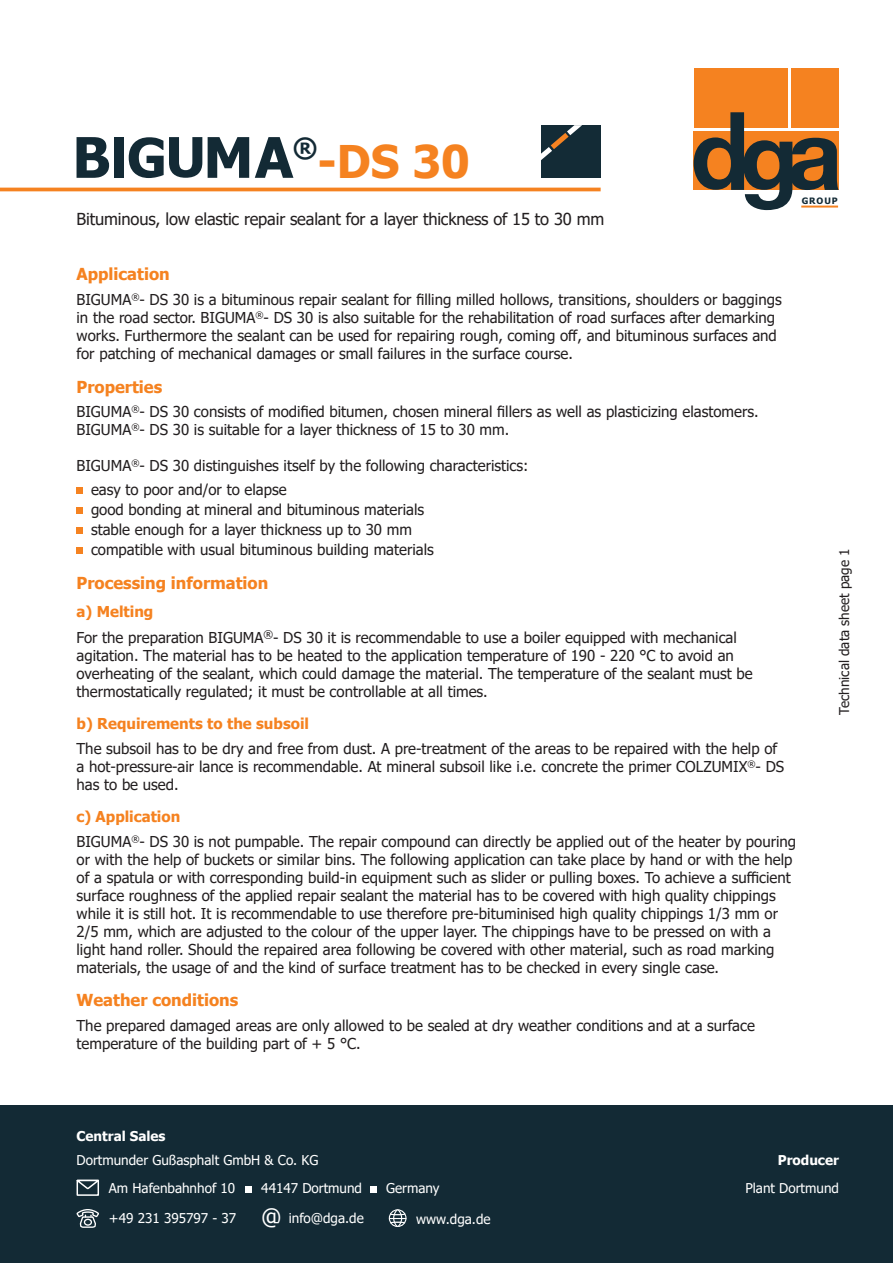
<style>
.page{position:relative;width:893px;height:1263px;background:#fff}
.page>*{position:absolute;margin:0;border:0;box-sizing:border-box;transform-origin:0 0}
.t1{font:700 45px "Tahoma";color:#f58220}
.t2{font:700 26.7px "Tahoma";color:#132a35}
.t3{font:16.5px "Tahoma";letter-spacing:-.01em;color:#231f20}
.t4{font:700 16.5px "Tahoma";color:#f58220}
.t5{font:15px/18px "Tahoma";color:#231f20}
.t6{font:700 15px "Tahoma";color:#f58220}
.t7{font:13.5px/28.2px "Tahoma";color:#fff}
.t8{font:13.5px "Tahoma";color:#231f20}
.t9{font:700 13.5px "Tahoma";color:#fff}
.t10{font:700 8.85px "Tahoma";letter-spacing:.1em;color:#132a35}
.s1{font-weight:700;color:#f58220}
.s2{font-size:22.5px}
</style>
<div class="page">
<hr style="left:0;top:188px;width:601px;height:3px;background:#f58220">
<div style="left:541px;top:125px;width:60px;height:52px;background:#132b36"></div>
<svg style="left:541px;top:125px;width:41px;height:35px"></svg>
<div style="left:77px;top:487px;width:6px;height:7px;background:#f58220"></div>
<div style="left:77px;top:507px;width:6px;height:7px;background:#f58220"></div>
<div style="left:77px;top:527px;width:6px;height:7px;background:#f58220"></div>
<div style="left:77px;top:547px;width:6px;height:7px;background:#f58220"></div>
<div style="left:694px;top:68px;width:93px;height:59px;background:#f58220"></div>
<div style="left:791px;top:68px;width:48px;height:59px;background:#f58220"></div>
<svg style="left:694px;top:112px;width:145px;height:98px"></svg>
<div style="left:114px;top:137px;width:9px;height:41px;background:#132a35"></div>
<svg style="left:77px;top:137px;width:32px;height:41px"></svg>
<svg style="left:129px;top:137px;width:73px;height:41px"></svg>
<svg style="left:208px;top:137px;width:41px;height:41px"></svg>
<svg style="left:255px;top:137px;width:38px;height:41px"></svg>
<div style="left:0;top:1106px;width:893px;height:157px;background:#132a35"></div>
<svg style="left:77px;top:1180px;width:22px;height:16px"></svg>
<div style="left:245px;top:1186px;width:6px;height:7px;background:#fff"></div>
<svg style="left:77px;top:1209px;width:22px;height:19px"></svg>
<div style="left:371px;top:1186px;width:6px;height:7px;background:#fff"></div>
<div style="left:389px;top:1209px;width:17px;height:18px;border:1px solid #fff;border-radius:50%"></div>
<div style="left:393px;top:1209px;width:9px;height:18px;border:1px solid #fff;border-radius:50%"></div>
<svg style="left:389px;top:1212px;width:17px;height:12px"></svg>
<h2 class="t2" style="left:293px;top:130px;width:26px">®</h2>
<h1 class="t1" style="left:317px;top:130px;width:154px">-DS 30</h1>
<p class="t3" style="left:77px;top:208px;width:529px">Bituminous, low elastic repair sealant for a layer thickness of 15 to 30 mm</p>
<p class="t4" style="left:77px;top:263px;width:95px">Application</p>
<p class="t5" style="left:77px;top:291px;width:707px">BIGUMA<sup>®</sup>- DS 30 is a bituminous repair sealant for filling milled hollows, transitions, shoulders or baggings in the road sector. BIGUMA<sup>®</sup>- DS 30 is also suitable for the rehabilitation of road surfaces after demarking works. Furthermore the sealant can be used for repairing rough, coming off, and bituminous surfaces and for patching of mechanical damages or small failures in the surface course.</p>
<p class="t4" style="left:77px;top:375px;width:87px">Properties</p>
<p class="t5" style="left:77px;top:403px;width:684px">BIGUMA<sup>®</sup>- DS 30 consists of modified bitumen, chosen mineral fillers as well as plasticizing elastomers.<br>BIGUMA<sup>®</sup>- DS 30 is suitable for a layer thickness of 15 to 30 mm.</p>
<p class="t5" style="left:91px;top:454px;width:439px;line-height:24.2px;text-indent:-14px">BIGUMA<sup>®</sup>- DS 30 distinguishes itself by the following characteristics: easy to poor and/or to elapse</p>
<p class="t5" style="left:91px;top:500px;width:344px;line-height:20px">good bonding at mineral and bituminous materials stable enough for a layer thickness up to 30 mm compatible with usual bituminous building materials</p>
<p class="t4" style="left:77px;top:571px;width:193px">Processing information</p>
<p class="t5" style="left:77px;top:600px;width:662px;line-height:25.3px"><span class="s1">a) Melting<br></span>For the preparation BIGUMA<sup>®</sup>- DS 30 it is recommendable to use a boiler equipped with mechanical</p>
<p class="t5" style="left:77px;top:647px;width:678px">agitation. The material has to be heated to the application temperature of 190 - 220 °C to avoid an overheating of the sealant, which could damage the material. The temperature of the sealant must be thermostatically regulated; it must be controllable at all times.</p>
<p class="t6" style="left:77px;top:713px;width:234px">b) Requirements to the subsoil</p>
<p class="t5" style="left:77px;top:740px;width:709px">The subsoil has to be dry and free from dust. A pre-treatment of the areas to be repaired with the help of a hot-pressure-air lance is recommendable. At mineral subsoil like i.e. concrete the primer COLZUMIX<sup>®</sup>- DS has to be used.</p>
<p class="t10" style="left:802px;top:195px;width:37px">GROUP</p>
<p class="t8" style="left:835px;top:715px;width:168px;rotate:-90deg">Technical data sheet page 1</p>
<p class="t5" style="left:77px;top:805px;width:721px;line-height:24.3px"><span class="s1">c) Application<br></span>BIGUMA<sup>®</sup>- DS 30 is not pumpable. The repair compound can directly be applied out of the heater by pouring</p>
<p class="t5" style="left:77px;top:851px;width:717px">or with the help of buckets or similar bins. The following application can take place by hand or with the help of a spatula or with corresponding build-in equipment such as slider or pulling boxes. To achieve a sufficient surface roughness of the applied repair sealant the material has to be covered with high quality chippings while it is still hot. It is recommendable to use therefore pre-bituminised high quality chippings 1/3 mm or 2/5 mm, which are adjusted to the colour of the upper layer. The chippings have to be pressed on with a light hand roller. Should the repaired area following be covered with other material, such as road marking materials, the usage of and the kind of surface treatment has to be checked in every single case.</p>
<p class="t4" style="left:77px;top:989px;width:163px">Weather conditions</p>
<p class="t5" style="left:77px;top:1017px;width:680px">The prepared damaged areas are only allowed to be sealed at dry weather conditions and at a surface temperature of the building part of + 5 °C.</p>
<p class="t9" style="left:77px;top:1127px;width:90px">Central Sales</p>
<p class="t7" style="left:109px;top:1146px;width:211px;text-indent:-32px">Dortmunder Gußasphalt GmbH &amp; Co. KG<br>Am Hafenbahnhof 10</p>
<p class="t7" style="left:261px;top:1175px;width:102px">44147 Dortmund</p>
<p class="t7" style="left:109px;top:1205px;width:256px">+49 231 395797 - 37 <span class="s2">@</span> info@dga.de</p>
<p class="t7" style="left:416px;top:1205px;width:76px">www.dga.de</p>
<p class="t7" style="left:386px;top:1175px;width:55px">Germany</p>
<p class="t9" style="left:778px;top:1150px;width:63px">Producer</p>
<p class="t7" style="left:745px;top:1175px;width:95px">Plant Dortmund</p>
</div>
